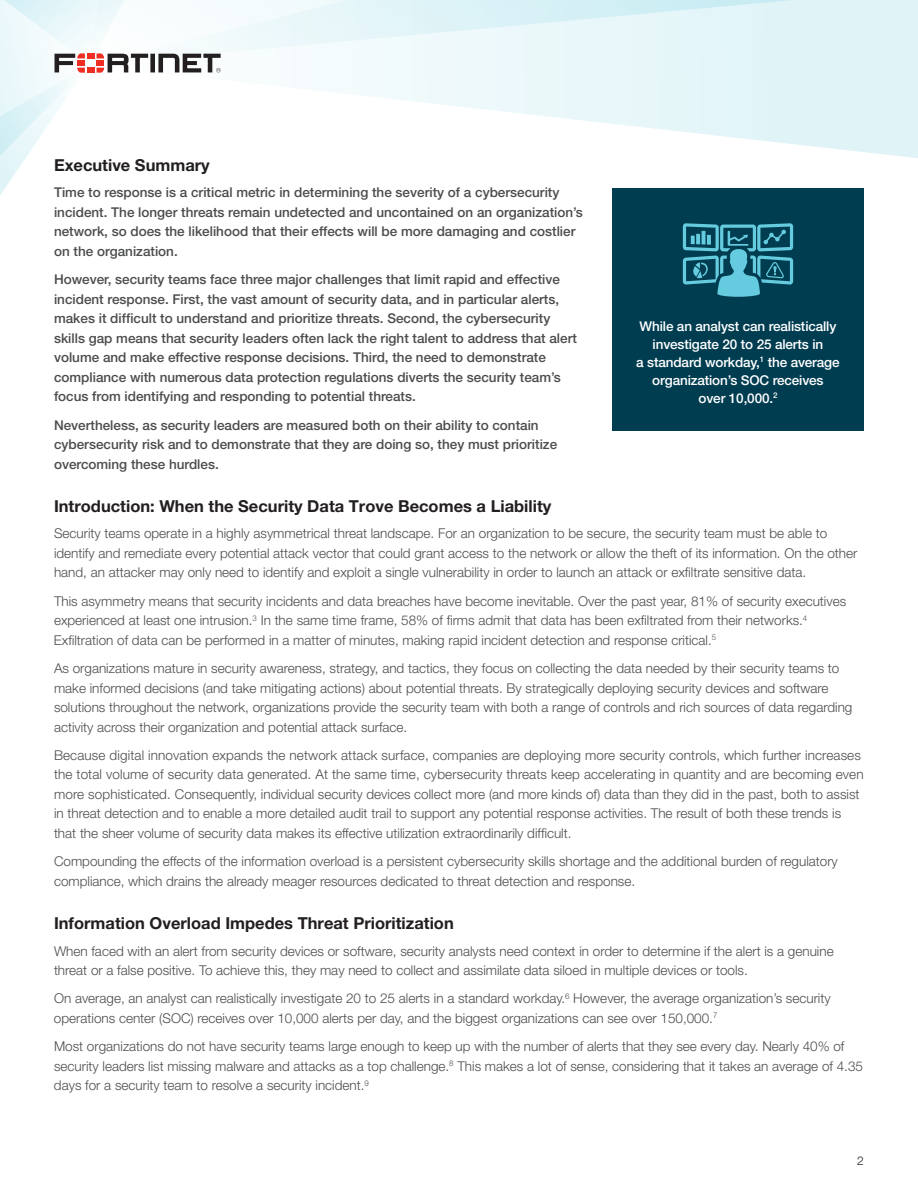
<style>
.page{position:relative;width:918px;height:1188px;background:#fff}
.page>*{position:absolute;margin:0;border:0;box-sizing:border-box;transform-origin:0 0}
.t1{font:700 16.5px "Helvetica Neue LT Pro";color:#231f20}
.t2{font:300 13.5px/19.5px "Helvetica Neue LT Pro";color:#4b4c4d}
.t3{font:500 13.5px/19.5px "Helvetica Neue LT Pro";color:#4b4c4d}
.t4{font:500 13.5px/18px "Helvetica Neue LT Pro";letter-spacing:-.01em;color:#fff;text-align:center}
.t5{font:300 12px "Helvetica Neue LT Pro";color:#231f20}
</style>
<div class="page">
<svg style="left:318px;top:65px;width:600px;height:93px"></svg>
<svg style="left:221px;top:0;width:697px;height:65px"></svg>
<svg style="left:0;top:0;width:221px;height:195px"></svg>
<div style="left:612px;top:188px;width:252px;height:243px;background:#013d51"></div>
<svg style="left:683px;top:223px;width:110px;height:74px"></svg>
<p class="t1" style="left:54px;top:155px;width:157px">Executive Summary</p>
<p class="t3" style="left:54px;top:183px;width:530px">Time to response is a critical metric in determining the severity of a cybersecurity incident. The longer threats remain undetected and uncontained on an organization’s network, so does the likelihood that their effects will be more damaging and costlier on the organization.</p>
<p class="t3" style="left:54px;top:269px;width:524px">However, security teams face three major challenges that limit rapid and effective incident response. First, the vast amount of security data, and in particular alerts, makes it difficult to understand and prioritize threats. Second, the cybersecurity skills gap means that security leaders often lack the right talent to address that alert volume and make effective response decisions. Third, the need to demonstrate compliance with numerous data protection regulations diverts the security team’s focus from identifying and responding to potential threats.</p>
<p class="t3" style="left:54px;top:415px;width:505px">Nevertheless, as security leaders are measured both on their ability to contain cybersecurity risk and to demonstrate that they are doing so, they must prioritize overcoming these hurdles.</p>
<p class="t1" style="left:54px;top:496px;width:499px">Introduction: When the Security Data Trove Becomes a Liability</p>
<p class="t2" style="left:54px;top:523px;width:805px">Security teams operate in a highly asymmetrical threat landscape. For an organization to be secure, the security team must be able to identify and remediate every potential attack vector that could grant access to the network or allow the theft of its information. On the other hand, an attacker may only need to identify and exploit a single vulnerability in order to launch an attack or exfiltrate sensitive data.</p>
<p class="t2" style="left:54px;top:591px;width:794px">This asymmetry means that security incidents and data breaches have become inevitable. Over the past year, 81% of security executives experienced at least one intrusion.<sup>3</sup> In the same time frame, 58% of firms admit that data has been exfiltrated from their networks.<sup>4<br></sup>Exfiltration of data can be performed in a matter of minutes, making rapid incident detection and response critical.<sup>5</sup></p>
<p class="t2" style="left:54px;top:658px;width:800px">As organizations mature in security awareness, strategy, and tactics, they focus on collecting the data needed by their security teams to make informed decisions (and take mitigating actions) about potential threats. By strategically deploying security devices and software solutions throughout the network, organizations provide the security team with both a range of controls and rich sources of data regarding activity across their organization and potential attack surface.</p>
<p class="t2" style="left:54px;top:745px;width:811px">Because digital innovation expands the network attack surface, companies are deploying more security controls, which further increases the total volume of security data generated. At the same time, cybersecurity threats keep accelerating in quantity and are becoming even more sophisticated. Consequently, individual security devices collect more (and more kinds of) data than they did in the past, both to assist in threat detection and to enable a more detailed audit trail to support any potential response activities. The result of both these trends is that the sheer volume of security data makes its effective utilization extraordinarily difficult.</p>
<p class="t2" style="left:54px;top:852px;width:785px">Compounding the effects of the information overload is a persistent cybersecurity skills shortage and the additional burden of regulatory compliance, which drains the already meager resources dedicated to threat detection and response.</p>
<p class="t1" style="left:54px;top:913px;width:401px">Information Overload Impedes Threat Prioritization</p>
<p class="t2" style="left:54px;top:941px;width:781px">When faced with an alert from security devices or software, security analysts need context in order to determine if the alert is a genuine threat or a false positive. To achieve this, they may need to collect and assimilate data siloed in multiple devices or tools.</p>
<p class="t2" style="left:54px;top:989px;width:778px">On average, an analyst can realistically investigate 20 to 25 alerts in a standard workday.<sup>6</sup> However, the average organization’s security operations center (SOC) receives over 10,000 alerts per day, and the biggest organizations can see over 150,000.<sup>7</sup></p>
<p class="t2" style="left:54px;top:1037px;width:811px">Most organizations do not have security teams large enough to keep up with the number of alerts that they see every day. Nearly 40% of security leaders list missing malware and attacks as a top challenge.<sup>8</sup> This makes a lot of sense, considering that it takes an average of 4.35 days for a security team to resolve a security incident.<sup>9</sup></p>
<p class="t4" style="left:636px;top:317px;width:205px">While an analyst can realistically investigate 20 to 25 alerts in<br>a standard workday,<sup>1</sup> the average organization’s SOC receives<br>over 10,000.<sup>2</sup></p>
<p class="t5" style="left:857px;top:1154px;width:8px">2</p>
</div>
